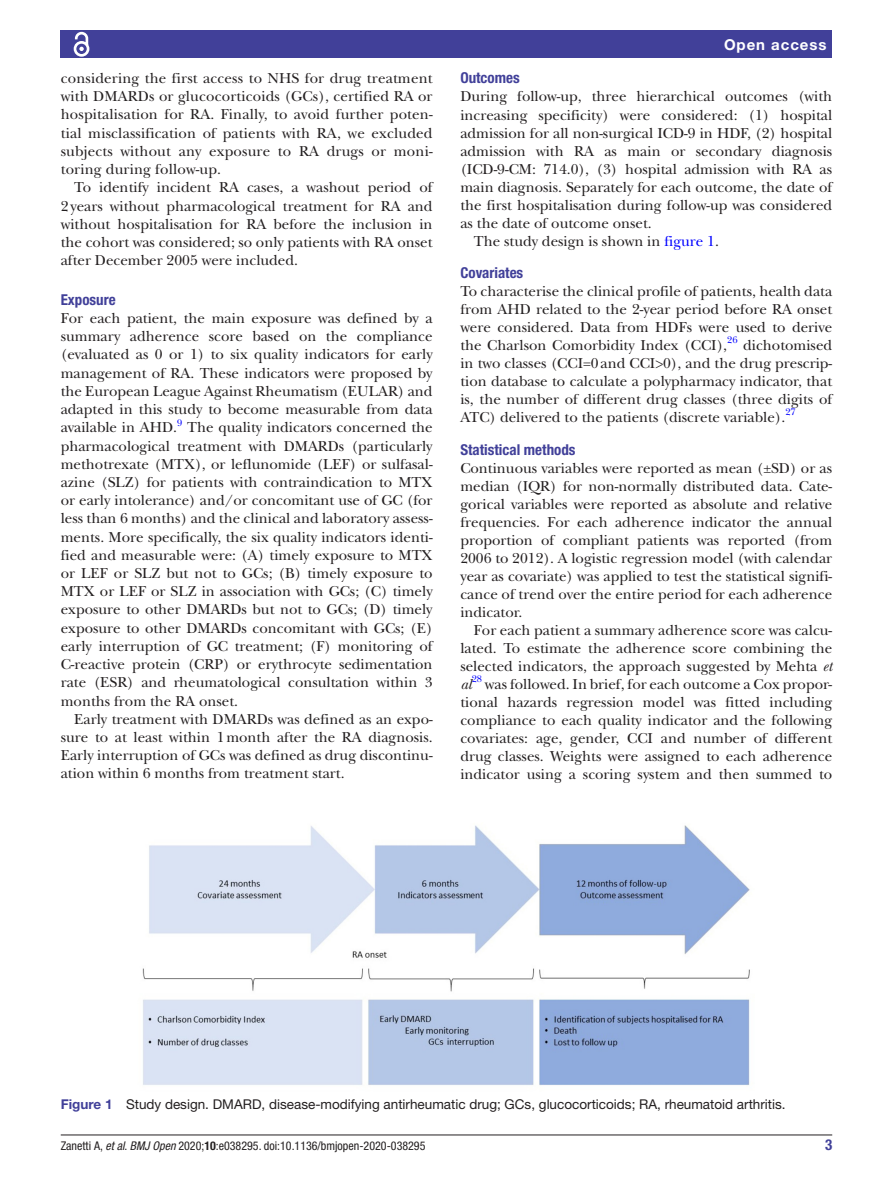
<style>
.page{position:relative;width:893px;height:1191px;background:#fff}
.page>*{position:absolute;margin:0;border:0;box-sizing:border-box;transform-origin:0 0}
.t1{font:15px/18.1px "New Baskerville";color:#231f20;text-align:justify}
.t2{font:700 condensed 15px "Helvetica Neue LT Std";color:#414099}
.t3{font:700 15px "Helvetica Neue LT Std";letter-spacing:.065em;color:#fff}
.t4{font:13.5px "Helvetica Neue LT Std";color:#231f20}
.t5{font:condensed 12px "Helvetica Neue LT Std";color:#231f20}
.t6{font:9.9px "New Baskerville";color:#00f}
.s1{color:#00f}
.s2{font-style:italic}
.s3{font-weight:700;color:#414099}
.s4{font-weight:700}
</style>
<div class="page">
<hr style="left:61px;top:1134px;width:771px;height:1px;background:#231f20">
<div style="left:61px;top:31px;width:771px;height:27px;background:#414099"></div>
<svg style="left:73px;top:31px;width:17px;height:26px"></svg>
<img style="left:142px;top:825px;width:608px;height:261px">
<p class="t1" style="left:61px;top:69px;width:373px">considering the first access to NHS for drug treatment with DMARDs or glucocorticoids (GCs), certified RA or hospitalisation for RA. Finally, to avoid further poten&shy;tial misclassification of patients with RA, we excluded subjects without any exposure to RA drugs or moni&shy;toring during follow-up.</p>
<p class="t1" style="left:61px;top:178px;width:373px;text-indent:14px">To identify incident RA cases, a washout period of 2years without pharmacological treatment for RA and without hospitalisation for RA before the inclusion in the cohort was considered; so only patients with RA onset after December 2005 were included.</p>
<p class="t2" style="left:61px;top:290px;width:56px">Exposure</p>
<p class="t1" style="left:61px;top:309px;width:373px">For each patient, the main exposure was defined by a summary adherence score based on the compliance (evaluated as 0 or 1) to six quality indicators for early management of RA. These indicators were proposed by the European League Against Rheumatism (EULAR) and adapted in this study to become measurable from data available in AHD.</p>
<p class="t6" style="left:177px;top:416px;width:7px">9</p>
<p class="t1" style="left:61px;top:418px;width:373px;text-indent:126px">The quality indicators concerned the pharmacological treatment with DMARDs (particularly methotrexate (MTX), or leflunomide (LEF) or sulfasal&shy;azine (SLZ) for patients with contraindication to MTX or early intolerance) and/or concomitant use of GC (for less than 6 months) and the clinical and laboratory assess&shy;ments. More specifically, the six quality indicators identi&shy;fied and measurable were: (A) timely exposure to MTX or LEF or SLZ but not to GCs; (B) timely exposure to MTX or LEF or SLZ in association with GCs; (C) timely exposure to other DMARDs but not to GCs; (D) timely exposure to other DMARDs concomitant with GCs; (E) early interruption of GC treatment; (F) monitoring of C-reactive protein (CRP) or erythrocyte sedimentation rate (ESR) and rheumatological consultation within 3 months from the RA onset.</p>
<p class="t1" style="left:61px;top:710px;width:373px;text-indent:14px">Early treatment with DMARDs was defined as an expo&shy;sure to at least within 1month after the RA diagnosis.<br>Early interruption of GCs was defined as drug discontinu&shy;ation within 6 months from treatment start.</p>
<p class="t3" style="left:724px;top:35px;width:104px">Open access</p>
<p class="t2" style="left:460px;top:69px;width:61px">Outcomes</p>
<p class="t1" style="left:460px;top:88px;width:373px">During follow-up, three hierarchical outcomes (with</p>
<p class="t1" style="left:460px;top:106px;width:373px">increasing specificity) were considered: (1) hospital</p>
<p class="t1" style="left:460px;top:124px;width:373px">admission for all non-surgical ICD-9 in HDF, (2) hospital</p>
<p class="t1" style="left:460px;top:142px;width:373px">admission with RA as main or secondary diagnosis</p>
<p class="t1" style="left:460px;top:160px;width:373px">(ICD-9-CM: 714.0), (3) hospital admission with RA as</p>
<p class="t1" style="left:460px;top:178px;width:373px">main diagnosis. Separately for each outcome, the date of</p>
<p class="t1" style="left:460px;top:196px;width:373px">the first hospitalisation during follow-up was considered</p>
<p class="t1" style="left:460px;top:214px;width:193px">as the date of outcome onset.</p>
<p class="t1" style="left:474px;top:232px;width:247px">The study design is shown in <span class="s1">figure 1</span>.</p>
<p class="t2" style="left:460px;top:264px;width:64px">Covariates</p>
<p class="t1" style="left:460px;top:282px;width:373px">To characterise the clinical profile of patients, health data from AHD related to the 2-year period before RA onset were considered. Data from HDFs were used to derive the Charlson Comorbidity Index (CCI),</p>
<p class="t6" style="left:727px;top:334px;width:12px">26</p>
<p class="t1" style="left:460px;top:336px;width:373px;text-indent:283px">dichotomised in two classes (CCI=0and CCI&gt;0), and the drug prescrip&shy;tion database to calculate a polypharmacy indicator, that is, the number of different drug classes (three digits of ATC) delivered to the patients (discrete variable).</p>
<p class="t6" style="left:785px;top:406px;width:12px">27</p>
<p class="t2" style="left:460px;top:440px;width:117px">Statistical methods</p>
<p class="t1" style="left:460px;top:459px;width:373px">Continuous variables were reported as mean (±SD) or as median (IQR) for non-normally distributed data. Cate&shy;gorical variables were reported as absolute and relative frequencies. For each adherence indicator the annual proportion of compliant patients was reported (from 2006 to 2012). A logistic regression model (with calendar year as covariate) was applied to test the statistical signifi&shy;cance of trend over the entire period for each adherence indicator.</p>
<p class="t1" style="left:460px;top:621px;width:373px;text-indent:14px">For each patient a summary adherence score was calcu&shy;lated. To estimate the adherence score combining the selected indicators, the approach suggested by Mehta <span class="s2">et al</span><sup>28</sup> was followed. In brief, for each outcome a Cox propor&shy;tional hazards regression model was fitted including compliance to each quality indicator and the following covariates: age, gender, CCI and number of different drug classes. Weights were assigned to each adherence indicator using a scoring system and then summed to</p>
<p class="t4" style="left:61px;top:1096px;width:726px"><span class="s3">Figure 1</span> Study design. DMARD, disease-modifying antirheumatic drug; GCs, glucocorticoids; RA, rheumatoid arthritis.</p>
<p class="t5" style="left:61px;top:1138px;width:366px">Zanetti A, <span class="s2">et al</span>. <span class="s2">BMJ Open</span> 2020;<span class="s4">10</span>:e038295. doi:10.1136/bmjopen-2020-038295</p>
<p class="t2" style="left:825px;top:1135px;width:9px">3</p>
</div>
